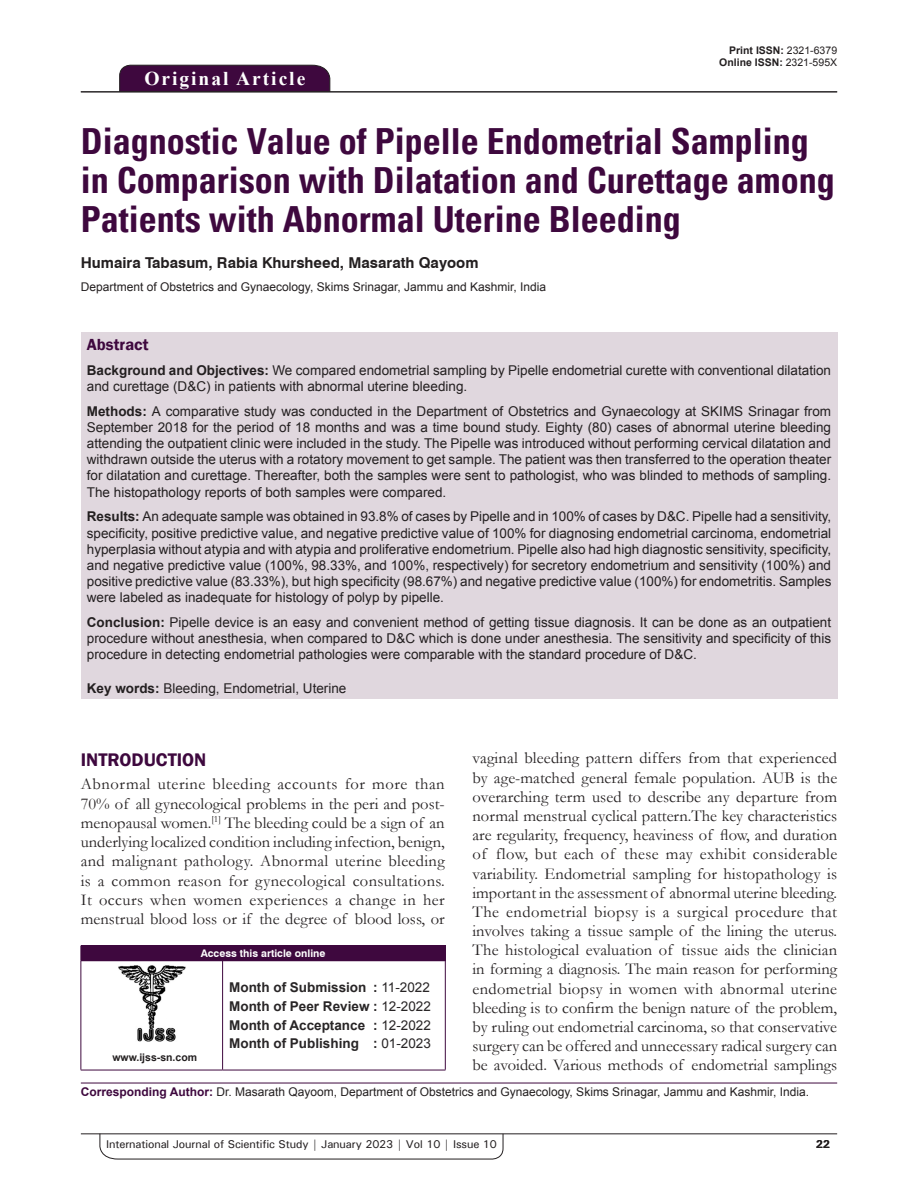
<style>
.page{position:relative;width:918px;height:1188px;background:#fff}
.page>*{position:absolute;margin:0;border:0;box-sizing:border-box;transform-origin:0 0}
.AT{font:700 condensed 36px/39px "Univers";color:#3e083e}
.AH{font:700 19.5px "Times New Roman";letter-spacing:.1em;color:#fff}
.HTC{font:600 18.75px "Franklin Gothic";color:#3e083e}
.TX{font:16.5px/19.2px "Garamond";color:#231f20;text-align:justify}
.ABSH{font:600 16.5px "Franklin Gothic";color:#3e083e}
.AU{font:700 15px "Swiss 721 BT";color:#231f20}
.ABS{font:13.5px/16.2px "Arial";color:#231f20;text-align:justify}
.HIS{font:700 13.5px/18.8px "Arial";color:#282526;text-align:justify}
.KWD{font:13.5px "Arial";color:#231f20}
.ADD{font:12px "Arial";color:#231f20}
.AFF{font:12px "Arial";color:#231f20}
.t1{font:500 11.25px "Univers";letter-spacing:-.01em;color:#231f20}
.t2{font:700 11.25px "Univers";color:#231f20}
.DOI{font:700 10.5px "Arial";color:#231f20}
.AAO{font:700 10.5px "Swiss 721 BT";color:#fff}
.Web{font:700 10.5px "Arial";color:#231f20}
.s1{font-weight:400}
.s2{font-weight:700}
.s3{font-weight:700;color:#3e083e}
</style>
<div class="page">
<hr style="left:81px;top:1134px;width:756px;height:1px;background:#231f20">
<svg style="left:100px;top:1133px;width:403px;height:26px"></svg>
<div style="left:119px;top:65px;width:211px;height:26px;background:#3e083e"></div>
<hr style="left:81px;top:91px;width:756px;height:1px;background:#231f20">
<div style="left:81px;top:332px;width:756px;height:367px;background:#e0d7de"></div>
<div style="left:81px;top:946px;width:364px;height:15px;background:#3e083e"></div>
<svg style="left:445px;top:946px;width:1px;height:14px"></svg>
<hr style="left:81px;top:961px;width:1px;height:109px;background:#3e083e">
<hr style="left:223px;top:960px;width:223px;height:1px;background:#3e083e">
<hr style="left:222px;top:961px;width:1px;height:109px;background:#3e083e">
<hr style="left:445px;top:961px;width:1px;height:109px;background:#3e083e">
<hr style="left:223px;top:1070px;width:223px;height:1px;background:#3e083e">
<hr style="left:81px;top:1070px;width:142px;height:1px;background:#3e083e">
<img style="left:118px;top:965px;width:68px;height:76px">
<hr style="left:81px;top:1083px;width:756px;height:1px;background:#3e083e">
<p class="AH" style="left:144px;top:64px;width:162px">Original Article</p>
<p class="DOI" style="left:729px;top:42px;width:109px">Print ISSN: <span class="s1">2321-6379</span></p>
<p class="DOI" style="left:719px;top:55px;width:119px">Online ISSN: <span class="s1">2321-595X</span></p>
<p class="AT" style="left:81px;top:122px;width:756px">Diagnostic Value of Pipelle Endometrial Sampling in Comparison with Dilatation and Curettage among<br>Patients with Abnormal Uterine Bleeding</p>
<p class="AU" style="left:81px;top:254px;width:399px">Humaira Tabasum, Rabia Khursheed, Masarath Qayoom</p>
<p class="AFF" style="left:81px;top:279px;width:467px">Department of Obstetrics and Gynaecology, Skims Srinagar, Jammu and Kashmir, India</p>
<p class="ABSH" style="left:87px;top:334px;width:63px">Abstract</p>
<p class="ABS" style="left:87px;top:362px;width:746px"><span class="s2">Background and Objectives:</span> We compared endometrial sampling by Pipelle endometrial curette with conventional dilatation and curettage (D&amp;C) in patients with abnormal uterine bleeding.</p>
<p class="ABS" style="left:87px;top:403px;width:746px"><span class="s2">Methods:</span> A comparative study was conducted in the Department of Obstetrics and Gynaecology at SKIMS Srinagar from September 2018 for the period of 18 months and was a time bound study. Eighty (80) cases of abnormal uterine bleeding attending the outpatient clinic were included in the study. The Pipelle was introduced without performing cervical dilatation and withdrawn outside the uterus with a rotatory movement to get sample. The patient was then transferred to the operation theater for dilatation and curettage. Thereafter, both the samples were sent to pathologist, who was blinded to methods of sampling.<br>The histopathology reports of both samples were compared.</p>
<p class="ABS" style="left:87px;top:508px;width:746px"><span class="s2">Results:</span> An adequate sample was obtained in 93.8% of cases by Pipelle and in 100% of cases by D&amp;C. Pipelle had a sensitivity, specificity, positive predictive value, and negative predictive value of 100% for diagnosing endometrial carcinoma, endometrial hyperplasia without atypia and with atypia and proliferative endometrium. Pipelle also had high diagnostic sensitivity, specificity, and negative predictive value (100%, 98.33%, and 100%, respectively) for secretory endometrium and sensitivity (100%) and positive predictive value (83.33%), but high specificity (98.67%) and negative predictive value (100%) for endometritis. Samples were labeled as inadequate for histology of polyp by pipelle.</p>
<p class="ABS" style="left:87px;top:614px;width:746px"><span class="s2">Conclusion:</span> Pipelle device is an easy and convenient method of getting tissue diagnosis. It can be done as an outpatient procedure without anesthesia, when compared to D&amp;C which is done under anesthesia. The sensitivity and specificity of this procedure in detecting endometrial pathologies were comparable with the standard procedure of D&amp;C.</p>
<p class="KWD" style="left:87px;top:679px;width:261px"><span class="s2">Key words:</span> Bleeding, Endometrial, Uterine</p>
<p class="TX" style="left:473px;top:748px;width:366px">vaginal bleeding pattern differs from that experienced by age-matched general female population. AUB is the overarching term used to describe any departure from normal menstrual cyclical pattern.The key characteristics are regularity, frequency, heaviness of flow, and duration of flow, but each of these may exhibit considerable variability. Endometrial sampling for histopathology is important in the assessment of abnormal uterine bleeding.<br>The endometrial biopsy is a surgical procedure that involves taking a tissue sample of the lining the uterus.<br>The histological evaluation of tissue aids the clinician in forming a diagnosis. The main reason for performing endometrial biopsy in women with abnormal uterine bleeding is to confirm the benign nature of the problem, by ruling out endometrial carcinoma, so that conservative surgery can be offered and unnecessary radical surgery can be avoided. Various methods of endometrial samplings</p>
<p class="HTC" style="left:81px;top:748px;width:127px">INTRODUCTION</p>
<p class="TX" style="left:81px;top:774px;width:366px">Abnormal uterine bleeding accounts for more than 70% of all gynecological problems in the peri and post&shy;menopausal women.<sup>[1]</sup> The bleeding could be a sign of an underlying localized condition including infection, benign, and malignant pathology. Abnormal uterine bleeding is a common reason for gynecological consultations.<br>It occurs when women experiences a change in her menstrual blood loss or if the degree of blood loss, or</p>
<p class="AAO" style="left:201px;top:947px;width:126px">Access this article online</p>
<p class="HIS" style="left:229px;top:978px;width:203px">Month of Submission : <span class="s1">11-2022<br></span>Month of Peer Review : <span class="s1">12-2022<br></span>Month of Acceptance : <span class="s1">12-2022<br></span>Month of Publishing : <span class="s1">01-2023</span></p>
<p class="ADD" style="left:81px;top:1084px;width:730px"><span class="s3">Corresponding Author:</span> Dr. Masarath Qayoom, Department of Obstetrics and Gynaecology, Skims Srinagar, Jammu and Kashmir, India.</p>
<p class="Web" style="left:112px;top:1050px;width:86px">www.ijss-sn.com</p>
<p class="t1" style="left:106px;top:1137px;width:392px">International Journal of Scientific Study | January 2023 | Vol 10 | Issue 10</p>
<p class="t2" style="left:816px;top:1137px;width:16px">22</p>
</div>
